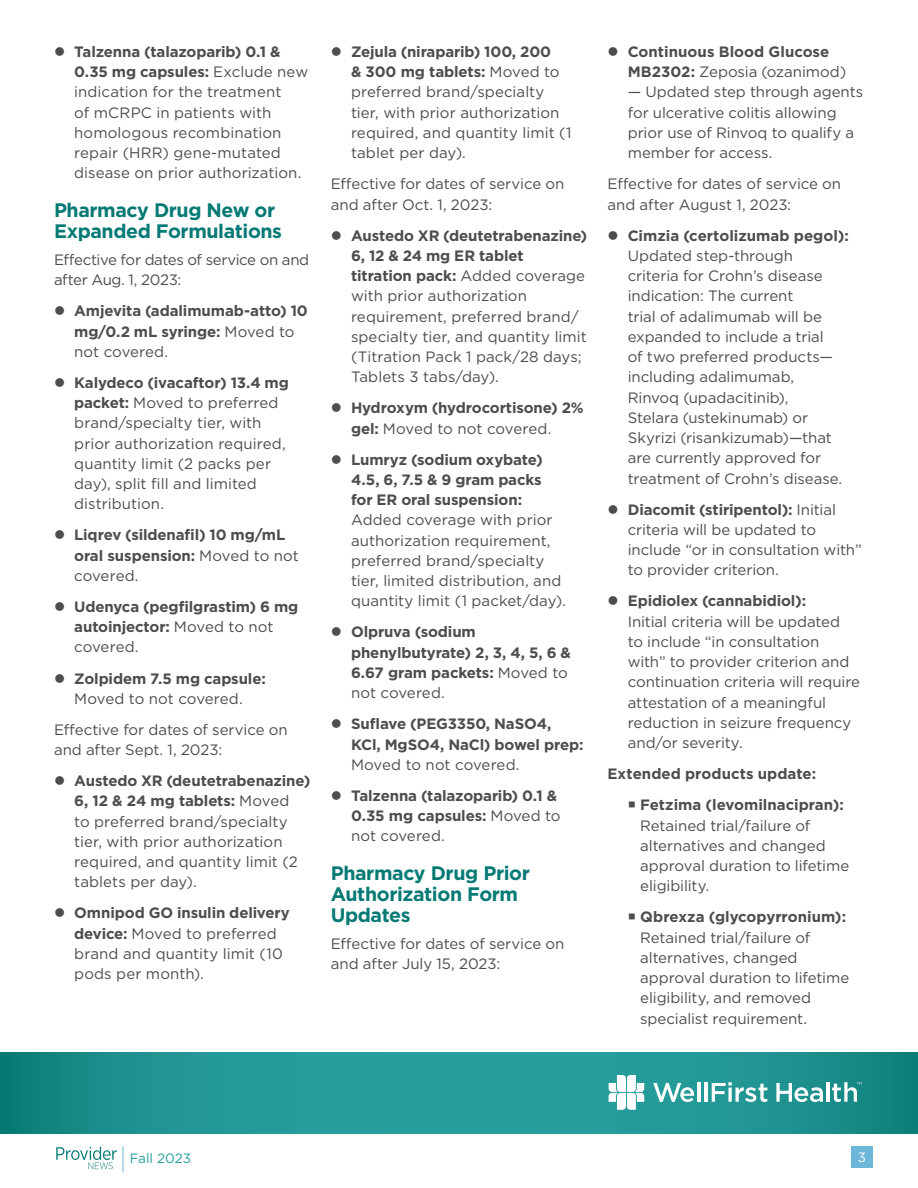
<style>
.page{position:relative;width:918px;height:1188px;background:#fff}
.page>*{position:absolute;margin:0;border:0;box-sizing:border-box;transform-origin:0 0}
.Subhead{font:700 19.5px/21px "Gotham";letter-spacing:-.02em;color:#057a75}
.Body_Copy{font:15px/20.2px "Gotham";color:#4d4d4f}
.Body_Copy-2{font:700 15px/20.2px "Gotham";letter-spacing:-.01em;color:#4d4d4f}
.Body_Copy-3{font:15px/20.2px "Gotham";letter-spacing:-.03em;color:#4d4d4f}
.t1{font:13.5px "Gotham";color:#269e9c}
.t2{font:13.5px "Gotham";color:#fff}
.s1{font-weight:700}
.s2{font-weight:400}
</style>
<div class="page">
<svg style="left:0;top:1052px;width:918px;height:81px;background:#209593"></svg>
<div style="left:851px;top:1147px;width:22px;height:21px;background:#6cb7d7"></div>
<svg style="left:609px;top:1075px;width:35px;height:35px"></svg>
<svg style="left:653px;top:1083px;width:41px;height:19px"></svg>
<hr style="left:697px;top:1082px;width:3px;height:20px;background:#fff">
<hr style="left:704px;top:1082px;width:3px;height:20px;background:#fff">
<svg style="left:712px;top:1082px;width:55px;height:20px"></svg>
<svg style="left:776px;top:1083px;width:47px;height:19px"></svg>
<hr style="left:826px;top:1082px;width:3px;height:20px;background:#fff">
<svg style="left:832px;top:1082px;width:30px;height:20px"></svg>
<svg style="left:123px;top:1146px;width:1px;height:26px"></svg>
<svg style="left:56px;top:1147px;width:61px;height:22px"></svg>
<p class="Body_Copy" style="left:74px;top:41px;width:236px"><span class="s1">Talzenna (talazoparib) 0.1 &amp;<br>0.35 mg capsules:</span> Exclude new indication for the treatment<br>of mCRPC in patients with homologous recombination repair (HRR) gene-mutated disease on prior authorization.</p>
<h2 class="Subhead" style="left:54px;top:200px;width:230px">Pharmacy Drug New or<br>Expanded Formulations</h2>
<p class="Body_Copy-3" style="left:54px;top:249px;width:257px">Effective for dates of service on and after Aug. 1, 2023:</p>
<p class="Body_Copy-2" style="left:74px;top:301px;width:235px">Amjevita (adalimumab-atto) 10 mg/0.2 mL syringe: <span class="s2">Moved to not covered.</span></p>
<p class="Body_Copy" style="left:74px;top:372px;width:216px"><span class="s1">Kalydeco (ivacaftor) 13.4 mg packet:</span> Moved to preferred brand/specialty tier, with prior authorization required, quantity limit (2 packs per day), split fill and limited distribution.</p>
<p class="Body_Copy-2" style="left:74px;top:525px;width:226px">Liqrev (sildenafil) 10 mg/mL oral suspension: <span class="s2">Moved to not covered.</span></p>
<p class="Body_Copy-2" style="left:74px;top:596px;width:226px">Udenyca (pegfilgrastim) 6 mg autoinjector: <span class="s2">Moved to not covered.</span></p>
<p class="Body_Copy-2" style="left:74px;top:668px;width:193px">Zolpidem 7.5 mg capsule:<br><span class="s2">Moved to not covered.</span></p>
<p class="Body_Copy" style="left:54px;top:719px;width:235px">Effective for dates of service on and after Sept. 1, 2023:</p>
<p class="Body_Copy" style="left:74px;top:770px;width:238px"><span class="s1">Austedo XR (deutetrabenazine)<br>6, 12 &amp; 24 mg tablets:</span> Moved<br>to preferred brand/specialty tier, with prior authorization required, and quantity limit (2 tablets per day).</p>
<p class="Body_Copy" style="left:74px;top:903px;width:217px"><span class="s1">Omnipod GO insulin delivery device:</span> Moved to preferred brand and quantity limit (10 pods per month).</p>
<p class="Body_Copy" style="left:351px;top:41px;width:222px"><span class="s1">Zejula (niraparib) 100, 200<br>&amp; 300 mg tablets:</span> Moved to preferred brand/specialty tier, with prior authorization required, and quantity limit (1 tablet per day).</p>
<p class="Body_Copy" style="left:331px;top:174px;width:235px">Effective for dates of service on and after Oct. 1, 2023:</p>
<p class="Body_Copy" style="left:351px;top:225px;width:238px"><span class="s1">Austedo XR (deutetrabenazine)<br>6, 12 &amp; 24 mg ER tablet titration pack:</span> Added coverage with prior authorization requirement, preferred brand/ specialty tier, and quantity limit (Titration Pack 1 pack/28 days;<br>Tablets 3 tabs/day).</p>
<p class="Body_Copy-2" style="left:351px;top:398px;width:234px">Hydroxym (hydrocortisone) 2% gel: <span class="s2">Moved to not covered.</span></p>
<p class="Body_Copy" style="left:351px;top:449px;width:216px"><span class="s1">Lumryz (sodium oxybate)<br>4.5, 6, 7.5 &amp; 9 gram packs for ER oral suspension:<br></span>Added coverage with prior authorization requirement, preferred brand/specialty tier, limited distribution, and quantity limit (1 packet/day).</p>
<p class="Body_Copy-2" style="left:351px;top:622px;width:221px">Olpruva (sodium phenylbutyrate) 2, 3, 4, 5, 6 &amp;<br>6.67 gram packets: <span class="s2">Moved to not covered.</span></p>
<p class="Body_Copy-2" style="left:351px;top:714px;width:234px">Suflave (PEG3350, NaSO4,<br>KCl, MgSO4, NaCl) bowel prep:<br><span class="s2">Moved to not covered.</span></p>
<p class="Body_Copy-2" style="left:351px;top:785px;width:211px">Talzenna (talazoparib) 0.1 &amp;<br>0.35 mg capsules: <span class="s2">Moved to not covered.</span></p>
<h2 class="Subhead" style="left:331px;top:862px;width:201px">Pharmacy Drug Prior<br>Authorization Form<br>Updates</h2>
<p class="Body_Copy" style="left:331px;top:933px;width:235px">Effective for dates of service on and after July 15, 2023:</p>
<p class="Body_Copy-2" style="left:628px;top:41px;width:220px">Continuous Blood Glucose<br>MB2302: <span class="s2">Zeposia (ozanimod)</span></p>
<p class="Body_Copy" style="left:628px;top:82px;width:237px">— Updated step through agents for ulcerative colitis allowing prior use of Rinvoq to qualify a member for access.</p>
<p class="Body_Copy" style="left:608px;top:174px;width:235px">Effective for dates of service on and after August 1, 2023:</p>
<p class="Body_Copy" style="left:628px;top:225px;width:223px"><span class="s1">Cimzia (certolizumab pegol):<br></span>Updated step-through<br>criteria for Crohn’s disease indication: The current<br>trial of adalimumab will be expanded to include a trial<br>of two preferred products— including adalimumab,<br>Rinvoq (upadacitinib),<br>Stelara (ustekinumab) or<br>Skyrizi (risankizumab)—that are currently approved for treatment of Crohn’s disease.</p>
<p class="Body_Copy" style="left:628px;top:499px;width:235px"><span class="s1">Diacomit (stiripentol):</span> Initial criteria will be updated to include “or in consultation with” to provider criterion.</p>
<p class="Body_Copy" style="left:628px;top:591px;width:234px"><span class="s1">Epidiolex (cannabidiol):<br></span>Initial criteria will be updated<br>to include “in consultation with” to provider criterion and continuation criteria will require attestation of a meaningful reduction in seizure frequency and/or severity.</p>
<p class="Body_Copy-2" style="left:608px;top:764px;width:210px">Extended products update:</p>
<p class="Body_Copy" style="left:640px;top:795px;width:211px;text-indent:-13px">○ <span class="s1">Fetzima (levomilnacipran):<br></span>Retained trial/failure of alternatives and changed approval duration to lifetime eligibility.</p>
<p class="Body_Copy" style="left:640px;top:907px;width:211px;text-indent:-13px">○ <span class="s1">Qbrexza (glycopyrronium):<br></span>Retained trial/failure of alternatives, changed approval duration to lifetime eligibility, and removed specialist requirement.</p>
<p class="t1" style="left:130px;top:1150px;width:63px">Fall 2023</p>
<p class="t2" style="left:858px;top:1148px;width:10px">3</p>
</div>
